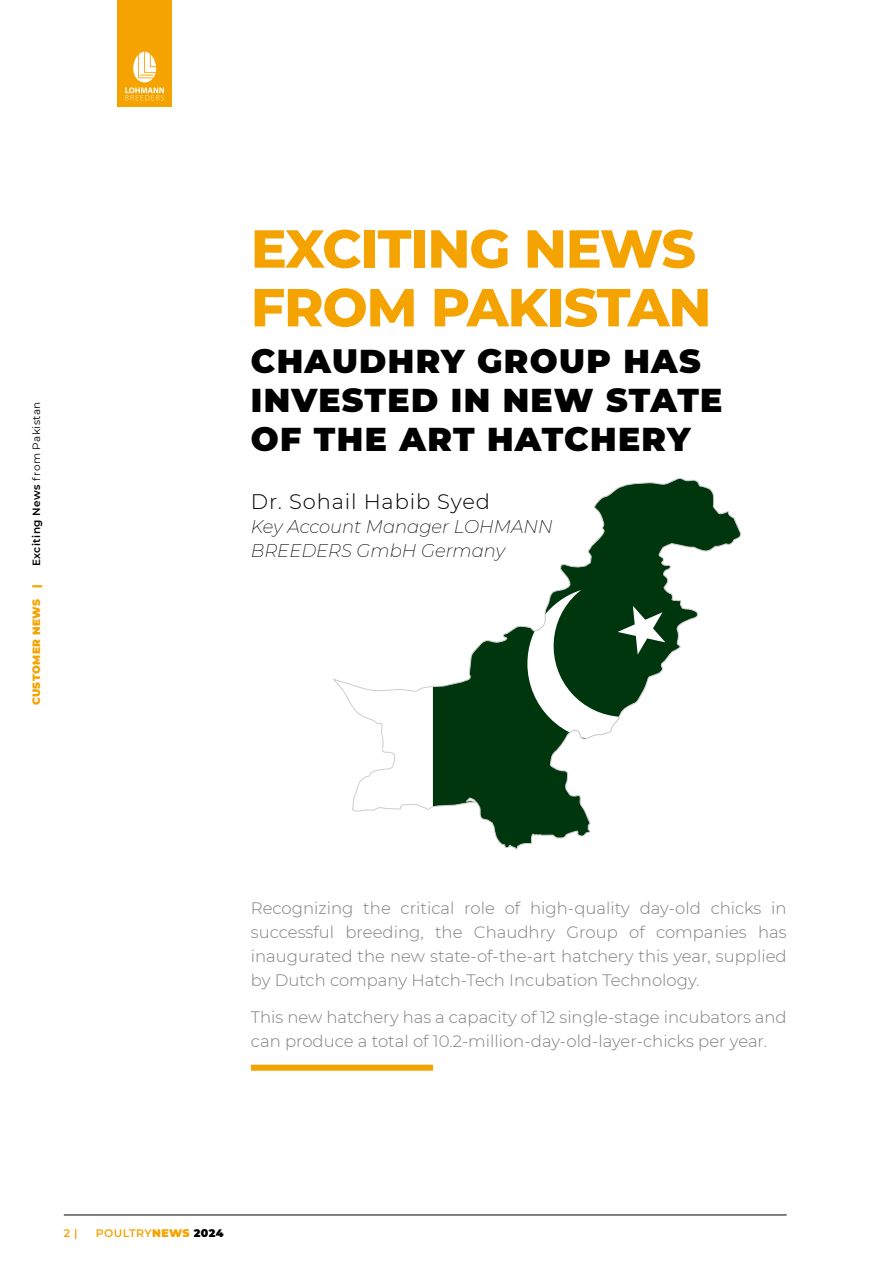
<style>
.page{position:relative;width:893px;height:1263px;background:#fff}
.page>*{position:absolute;margin:0;border:0;box-sizing:border-box;transform-origin:0 0}
.t1{font:800 53.4px/58.7px "Montserrat";letter-spacing:-.02em;color:#f5a300}
.t2{font:900 33px/39px "Montserrat";letter-spacing:.04em;color:#000}
.t3{font:300 21px "Montserrat";letter-spacing:.04em;color:#000}
.t4{font:italic 200 18px/24px "Montserrat";color:#000}
.t5{font:300 16.5px/24px "Montserrat";color:#7f7e83;text-align:justify}
.t6{font:600 10.95px "Montserrat";letter-spacing:.04em;color:#f5a300}
.t7{font:600 10.5px "Montserrat";letter-spacing:.04em;color:#000}
.t8{font:900 10.5px "Montserrat";letter-spacing:.035em;color:#f5a300}
.s1{font-weight:400}
.s2{font-weight:900}
.s3{font-weight:900;color:#000}
</style>
<div class="page">
<svg style="left:333px;top:478px;width:409px;height:372px"></svg>
<div style="left:251px;top:1065px;width:182px;height:6px;background:#f5a300"></div>
<hr style="left:64px;top:1215px;width:723px;height:1px;background:#000">
<div style="left:118px;top:0;width:54px;height:106px;background:#f5a300"></div>
<svg style="left:125px;top:52px;width:39px;height:48px"></svg>
<p class="t7" style="left:29px;top:566px;width:166px;rotate:-90deg">Exciting News <span class="s1">from Pakistan</span></p>
<p class="t8" style="left:28px;top:705px;width:122px;rotate:-90deg">CUSTOMER NEWS |</p>
<p class="t1" style="left:251px;top:216px;width:462px">EXCITING NEWS<br>FROM PAKISTAN</p>
<p class="t2" style="left:251px;top:340px;width:473px">CHAUDHRY GROUP HAS<br>INVESTED IN NEW STATE<br>OF THE ART HATCHERY</p>
<p class="t3" style="left:251px;top:487px;width:240px">Dr. Sohail Habib Syed</p>
<p class="t4" style="left:251px;top:514px;width:303px">Key Account Manager LOHMANN<br>BREEDERS GmbH Germany</p>
<p class="t5" style="left:251px;top:896px;width:537px">Recognizing the critical role of high-quality day-old chicks in successful breeding, the Chaudhry Group of companies has inaugurated the new state-of-the-art hatchery this year, supplied by Dutch company Hatch-Tech Incubation Technology.</p>
<p class="t5" style="left:251px;top:1005px;width:537px">This new hatchery has a capacity of 12 single-stage incubators and can produce a total of 10.2-million-day-old-layer-chicks per year.</p>
<p class="t6" style="left:64px;top:1225px;width:15px">2 |</p>
<p class="t6" style="left:96px;top:1225px;width:130px">POULTRY<span class="s2">NEWS</span> <span class="s3">2024</span></p>
</div>
